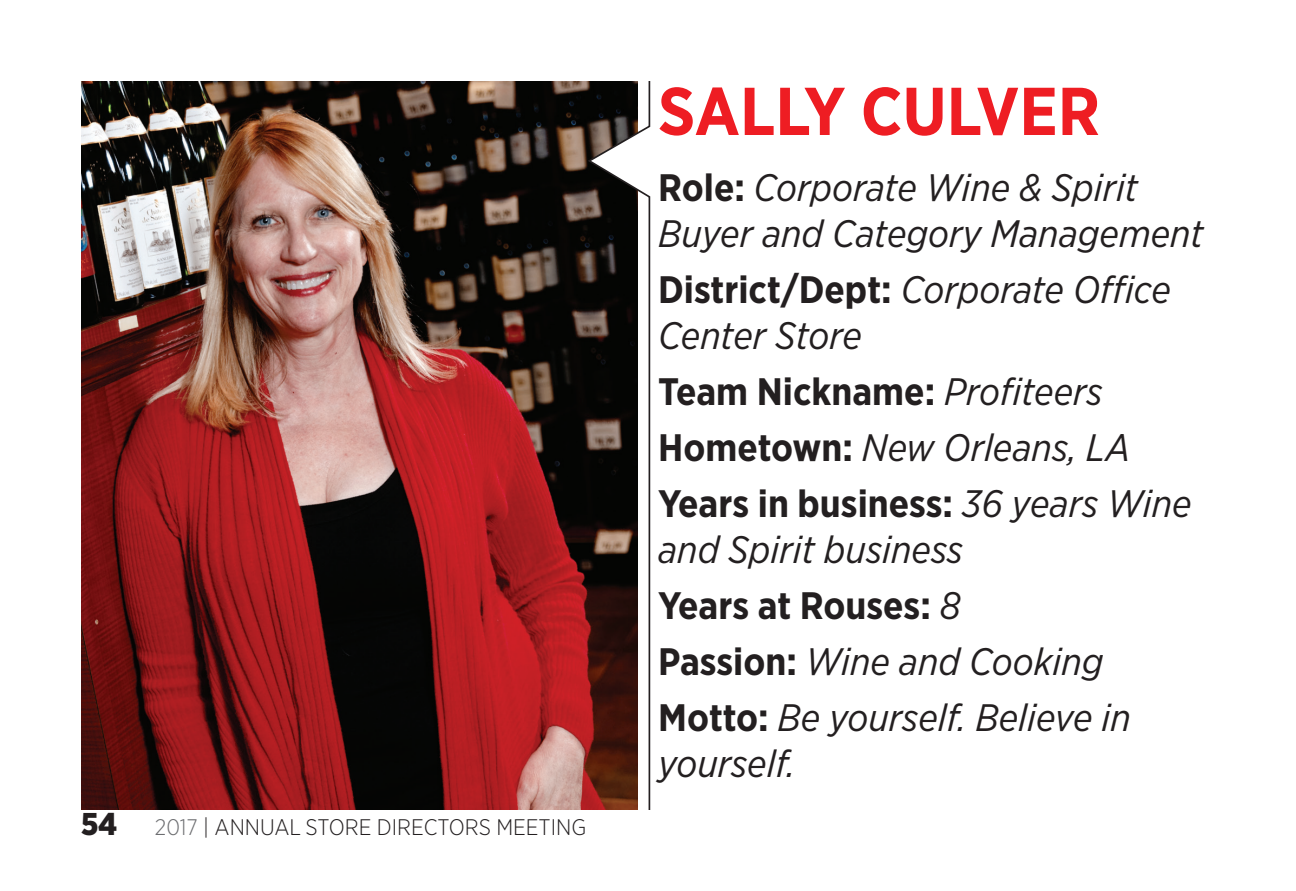
<style>
.page{position:relative;width:1296px;height:891px;background:#fff}
.page>*{position:absolute;margin:0;border:0;box-sizing:border-box;transform-origin:0 0}
.t1{font:700 67.5px "Gotham Narrow";color:#ee1d23}
.t2{font:italic 38.25px/45.9px "Gotham Narrow";color:#231f20}
.t3{font:700 38.25px "Gotham Narrow";color:#231f20}
.t4{font:300 22.5px "Gotham Narrow";color:#231f20}
.s1{font-weight:900;font-size:31.5px}
.s2{color:#6c6d70}
.s3{font-weight:700;font-style:normal}
.s4{font-weight:400;font-style:italic}
</style>
<div class="page">
<img style="left:81px;top:81px;width:505px;height:729px">
<svg style="left:586px;top:81px;width:65px;height:729px"></svg>
<p class="t4" style="left:81px;top:814px;width:507px"><span class="s1">54</span> <span class="s2">2017</span> | ANNUAL STORE DIRECTORS MEETING</p>
<p class="t1" style="left:658px;top:68px;width:443px">SALLY CULVER</p>
<p class="t2" style="left:658px;top:164px;width:547px"><span class="s3">Role:</span> Corporate Wine &amp; Spirit<br>Buyer and Category Management</p>
<p class="t2" style="left:658px;top:266px;width:514px"><span class="s3">District/Dept:</span> Corporate Office<br>Center Store</p>
<p class="t3" style="left:658px;top:367px;width:446px">Team Nickname: <span class="s4">Profiteers</span></p>
<p class="t2" style="left:658px;top:424px;width:474px"><span class="s3">Hometown:</span> New Orleans, LA</p>
<p class="t2" style="left:658px;top:480px;width:535px"><span class="s3">Years in business:</span> 36 years Wine and Spirit business</p>
<p class="t3" style="left:658px;top:581px;width:304px">Years at Rouses: <span class="s4">8</span></p>
<p class="t2" style="left:658px;top:638px;width:447px"><span class="s3">Passion:</span> Wine and Cooking</p>
<p class="t2" style="left:658px;top:694px;width:474px"><span class="s3">Motto:</span> Be yourself. Believe in yourself.</p>
</div>
